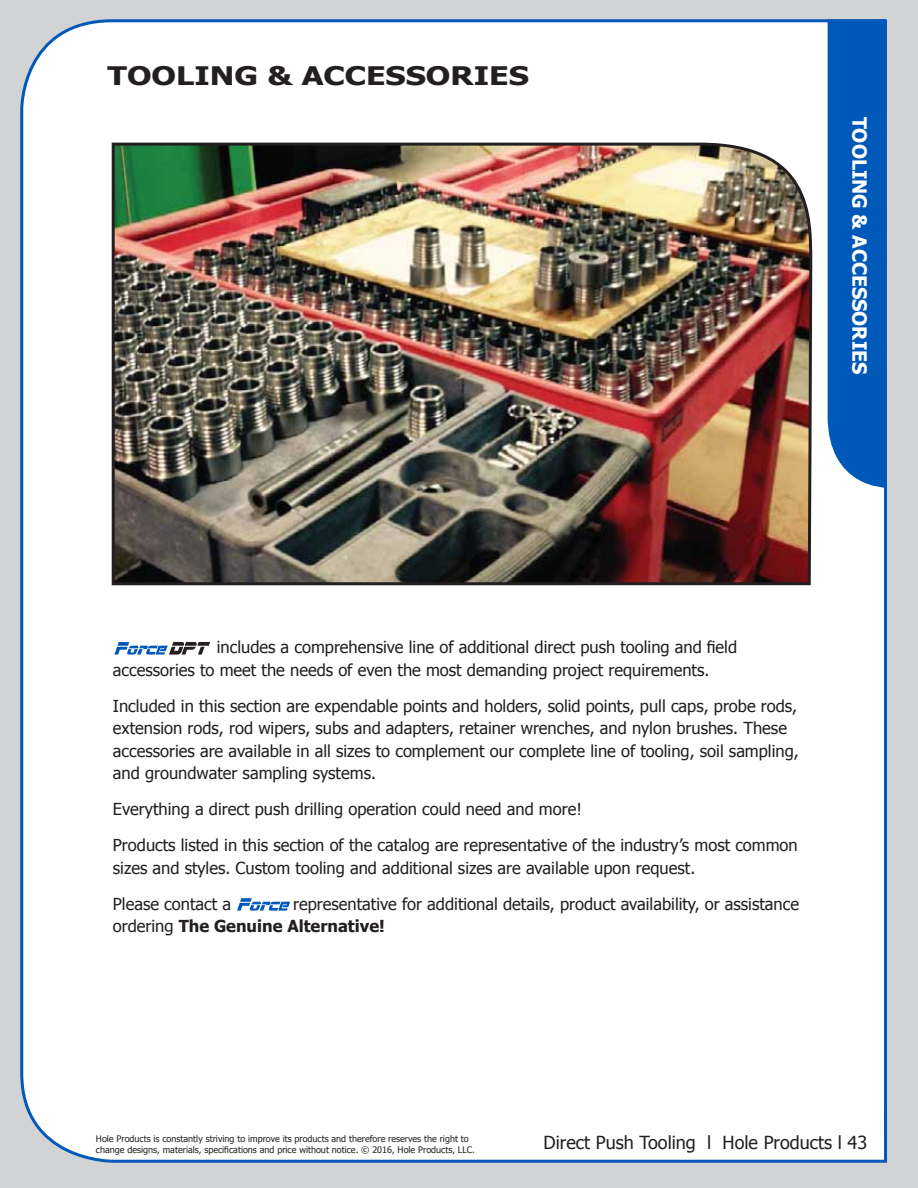
<style>
.page{position:relative;width:918px;height:1188px;background:#d1d3d4}
.page>*{position:absolute;margin:0;border:0;box-sizing:border-box;transform-origin:0 0}
.t1{font:700 25.5px "Tahoma";color:#231f20;scale:1.25 1}
.t2{font:700 19.5px "Tahoma";color:#fff}
.t3{font:18px "Tahoma";color:#231f20}
.t4{font:16.5px/22.5px "Tahoma";color:#231f20}
.t5{font:9px/10.8px "Tahoma";color:#231f20}
.s1{font-weight:700}
</style>
<div class="page">
<div style="left:20px;top:19px;width:867px;height:1144px;background:#fff"></div>
<div style="left:828px;top:19px;width:58px;height:469px;background:#0058b8"></div>
<svg style="left:114px;top:642px;width:96px;height:13px"></svg>
<img style="left:110px;top:141px;width:704px;height:446px">
<svg style="left:237px;top:898px;width:53px;height:13px"></svg>
<p class="t1" style="left:108px;top:58px;width:339px">TOOLING &amp; ACCESSORIES</p>
<p class="t2" style="left:873px;top:117px;width:259px;rotate:90deg">TOOLING &amp; ACCESSORIES</p>
<p class="t4" style="left:113px;top:635px;width:626px;text-indent:104px">includes a comprehensive line of additional direct push tooling and field accessories to meet the needs of even the most demanding project requirements.</p>
<p class="t4" style="left:113px;top:694px;width:687px">Included in this section are expendable points and holders, solid points, pull caps, probe rods, extension rods, rod wipers, subs and adapters, retainer wrenches, and nylon brushes. These accessories are available in all sizes to complement our complete line of tooling, soil sampling, and groundwater sampling systems.</p>
<p class="t4" style="left:113px;top:790px;width:686px;line-height:36px">Everything a direct push drilling operation could need and more!<br>Products listed in this section of the catalog are representative of the industry’s most common</p>
<p class="t4" style="left:113px;top:849px;width:584px;line-height:36px">sizes and styles. Custom tooling and additional sizes are available upon request.<br>Please contact a</p>
<p class="t4" style="left:113px;top:892px;width:688px;text-indent:180px">representative for additional details, product availability, or assistance ordering <span class="s1">The Genuine Alternative!</span></p>
<p class="t5" style="left:96px;top:1133px;width:381px">Hole Products is constantly striving to improve its products and therefore reserves the right to change designs, materials, specifications and price without notice. © 2016, Hole Products, LLC.</p>
<p class="t3" style="left:544px;top:1131px;width:325px">Direct Push Tooling l Hole Products l 43</p>
</div>
